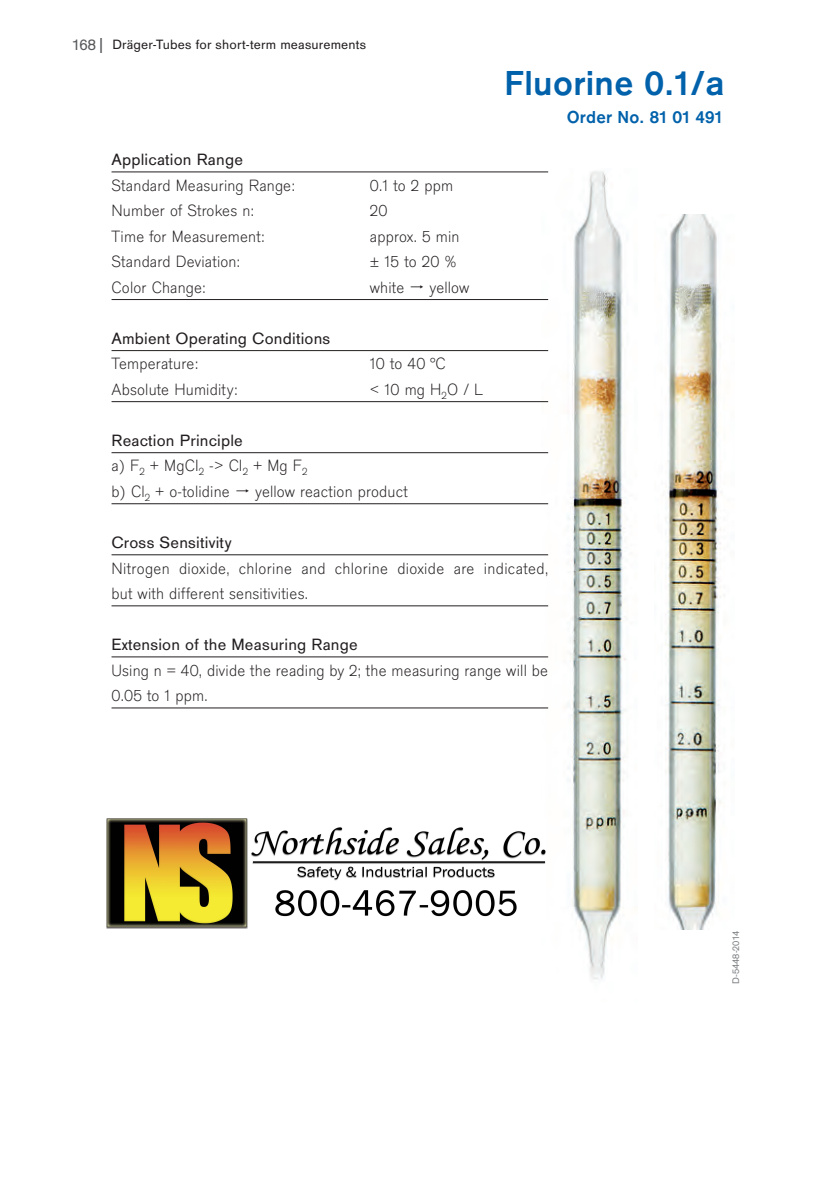
<style>
.page{position:relative;width:838px;height:1192px;background:#fff}
.page>*{position:absolute;margin:0;border:0;box-sizing:border-box;transform-origin:0 0}
.t1{font:700 36px "Draeger San";letter-spacing:.01em;color:#0161aa}
.t2{font:700 18px "Draeger San";letter-spacing:.01em;color:#0161aa}
.t3{font:300 17px/25.6px "Draeger San";letter-spacing:.01em;color:#231f20}
.t4{font:17px "Draeger San";letter-spacing:.01em;color:#231f20}
.t5{font:14px "Draeger San";letter-spacing:.01em;color:#231f20}
.t6{font:10px "Draeger San";color:#808285}
.s1{font-size:16px;color:#57585a}
.s2{font-size:18px;color:#57585a}
.s3{font-weight:400}
</style>
<div class="page">
<img style="left:542px;top:171px;width:84px;height:809px">
<img style="left:665px;top:215px;width:56px;height:714px">
<hr style="left:112px;top:171px;width:436px;height:1px;background:#231f20">
<hr style="left:112px;top:299px;width:436px;height:1px;background:#231f20">
<hr style="left:112px;top:350px;width:436px;height:1px;background:#231f20">
<hr style="left:112px;top:401px;width:436px;height:1px;background:#231f20">
<hr style="left:112px;top:452px;width:436px;height:1px;background:#231f20">
<hr style="left:112px;top:503px;width:436px;height:1px;background:#231f20">
<hr style="left:112px;top:554px;width:436px;height:1px;background:#231f20">
<hr style="left:112px;top:605px;width:436px;height:1px;background:#231f20">
<hr style="left:112px;top:656px;width:436px;height:1px;background:#231f20">
<hr style="left:112px;top:707px;width:436px;height:1px;background:#231f20">
<img style="left:106px;top:818px;width:439px;height:110px">
<p class="t5" style="left:73px;top:36px;width:295px"><span class="s1">168</span><span class="s2">|</span> Dräger-Tubes for short-term measurements</p>
<p class="t4" style="left:112px;top:149px;width:133px">Application Range</p>
<p class="t3" style="left:112px;top:172px;width:185px">Standard Measuring Range:</p>
<p class="t3" style="left:370px;top:172px;width:85px">0.1 to 2 ppm</p>
<p class="t3" style="left:112px;top:197px;width:144px">Number of Strokes n:</p>
<p class="t3" style="left:370px;top:197px;width:19px">20</p>
<p class="t3" style="left:112px;top:223px;width:155px">Time for Measurement:</p>
<p class="t3" style="left:370px;top:223px;width:91px">approx. 5 min</p>
<p class="t3" style="left:112px;top:248px;width:130px">Standard Deviation:</p>
<p class="t3" style="left:370px;top:248px;width:88px">± 15 to 20 %</p>
<p class="t3" style="left:112px;top:274px;width:96px">Color Change:</p>
<p class="t3" style="left:370px;top:274px;width:36px">white</p>
<p class="t3" style="left:430px;top:274px;width:41px">yellow</p>
<p class="t4" style="left:112px;top:328px;width:220px">Ambient Operating Conditions</p>
<p class="t3" style="left:112px;top:351px;width:88px">Temperature:</p>
<p class="t3" style="left:370px;top:351px;width:77px">10 to 40 °C</p>
<p class="t3" style="left:112px;top:376px;width:127px">Absolute Humidity:</p>
<p class="t3" style="left:370px;top:376px;width:115px">&lt; 10 mg H<sub>2</sub>O / L</p>
<p class="t3" style="left:112px;top:427px;width:198px"><span class="s3">Reaction Principle<br></span>a) F<sub>2</sub> + MgCI<sub>2</sub> -&gt; CI<sub>2</sub> + Mg F<sub>2 </sub>b) Cl<sub>2</sub> + o-tolidine</p>
<p class="t3" style="left:255px;top:478px;width:154px">yellow reaction product</p>
<h1 class="t1" style="left:504px;top:61px;width:222px">Fluorine 0.1/a</h1>
<p class="t2" style="left:567px;top:106px;width:157px">Order No. 81 01 491</p>
<p class="t4" style="left:112px;top:532px;width:121px">Cross Sensitivity</p>
<p class="t3" style="left:112px;top:555px;width:438px">Nitrogen dioxide, chlorine and chlorine dioxide are indicated, but with different sensitivities.</p>
<p class="t4" style="left:112px;top:634px;width:248px">Extension of the Measuring Range</p>
<p class="t3" style="left:112px;top:657px;width:438px">Using n = 40, divide the reading by 2; the measuring range will be<br>0.05 to 1 ppm.</p>
<p class="t6" style="left:730px;top:984px;width:54px;rotate:-90deg">D-5448-2014</p>
</div>
